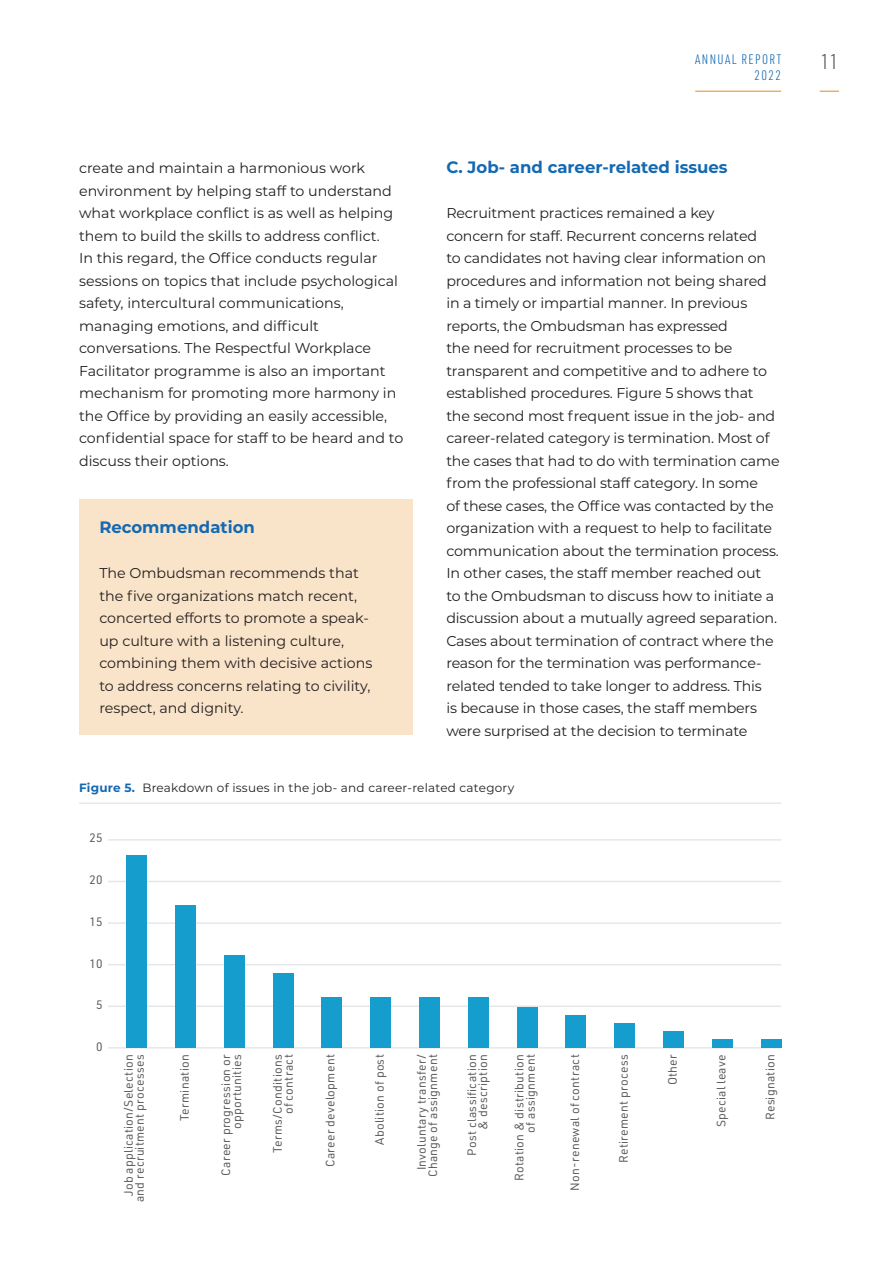
<style>
.page{position:relative;width:893px;height:1263px;background:#fff}
.page>*{position:absolute;margin:0;border:0;box-sizing:border-box;transform-origin:0 0}
.t1{font:300 21px "URWDIN Cond";color:#57585a}
.t2{font:700 16.5px "Montserrat";color:#1369b2}
.t3{font:14.25px/22.5px "Montserrat";letter-spacing:-.01em;color:#231f20}
.t4{font:300 13.5px/16.2px "URWDIN Cond";letter-spacing:.1em;color:#1369b2;text-align:right}
.t5{font:12px/11.1px "URWDIN";letter-spacing:.02em;color:#57585a;text-align:right}
.t6{font:12px "Montserrat";letter-spacing:.02em;color:#231f20}
.s1{font-weight:700;color:#1369b2}
</style>
<div class="page">
<hr style="left:695px;top:91px;width:86px;height:1px;background:#e48a24">
<svg style="left:820px;top:91px;width:19px;height:1px"></svg>
<div style="left:79px;top:500px;width:334px;height:235px;background:#f9e3c9"></div>
<hr style="left:79px;top:802px;width:702px;height:2px;background:#e6e7e9">
<hr style="left:108px;top:1047px;width:673px;height:1px;background:#e6e7e9">
<hr style="left:108px;top:1005px;width:673px;height:2px;background:#e6e7e9">
<hr style="left:108px;top:964px;width:673px;height:1px;background:#e6e7e9">
<hr style="left:108px;top:922px;width:673px;height:2px;background:#e6e7e9">
<hr style="left:108px;top:881px;width:673px;height:1px;background:#e6e7e9">
<hr style="left:108px;top:839px;width:673px;height:2px;background:#e6e7e9">
<div style="left:127px;top:855px;width:20px;height:193px;background:#159dce"></div>
<div style="left:176px;top:905px;width:20px;height:143px;background:#159dce"></div>
<div style="left:224px;top:955px;width:20px;height:93px;background:#159dce"></div>
<div style="left:273px;top:973px;width:20px;height:75px;background:#159dce"></div>
<div style="left:322px;top:997px;width:20px;height:51px;background:#159dce"></div>
<div style="left:371px;top:997px;width:20px;height:51px;background:#159dce"></div>
<div style="left:420px;top:997px;width:20px;height:51px;background:#159dce"></div>
<div style="left:468px;top:997px;width:20px;height:51px;background:#159dce"></div>
<div style="left:517px;top:1007px;width:20px;height:41px;background:#159dce"></div>
<div style="left:566px;top:1015px;width:20px;height:33px;background:#159dce"></div>
<div style="left:615px;top:1023px;width:20px;height:25px;background:#159dce"></div>
<div style="left:663px;top:1031px;width:21px;height:17px;background:#159dce"></div>
<div style="left:712px;top:1039px;width:20px;height:9px;background:#159dce"></div>
<div style="left:761px;top:1039px;width:20px;height:9px;background:#159dce"></div>
<p class="t3" style="left:79px;top:157px;width:326px">create and maintain a harmonious work environment by helping staff to understand what workplace conflict is as well as helping them to build the skills to address conflict.<br>In this regard, the Office conducts regular sessions on topics that include psychological safety, intercultural communications, managing emotions, and difficult conversations. The Respectful Workplace Facilitator programme is also an important mechanism for promoting more harmony in the Office by providing an easily accessible, confidential space for staff to be heard and to discuss their options.</p>
<p class="t2" style="left:99px;top:516px;width:157px">Recommendation</p>
<p class="t3" style="left:99px;top:562px;width:275px">The Ombudsman recommends that the five organizations match recent, concerted efforts to promote a speak&shy;up culture with a listening culture, combining them with decisive actions to address concerns relating to civility, respect, and dignity.</p>
<p class="t4" style="left:695px;top:50px;width:87px">ANNUAL REPORT<br>2022</p>
<h1 class="t1" style="left:820px;top:48px;width:19px">11</h1>
<p class="t2" style="left:446px;top:156px;width:283px">C. Job- and career-related issues</p>
<p class="t3" style="left:446px;top:202px;width:335px">Recruitment practices remained a key<br>concern for staff. Recurrent concerns related<br>to candidates not having clear information on procedures and information not being shared in a timely or impartial manner. In previous reports, the Ombudsman has expressed<br>the need for recruitment processes to be transparent and competitive and to adhere to established procedures. Figure 5 shows that the second most frequent issue in the job- and career-related category is termination. Most of the cases that had to do with termination came from the professional staff category. In some<br>of these cases, the Office was contacted by the organization with a request to help to facilitate communication about the termination process.<br>In other cases, the staff member reached out<br>to the Ombudsman to discuss how to initiate a discussion about a mutually agreed separation.<br>Cases about termination of contract where the reason for the termination was performance&shy;related tended to take longer to address. This<br>is because in those cases, the staff members were surprised at the decision to terminate</p>
<p class="t6" style="left:79px;top:780px;width:437px"><span class="s1">Figure 5.</span> Breakdown of issues in the job- and career-related category</p>
<p class="t5" style="left:90px;top:832px;width:15px">25</p>
<p class="t5" style="left:90px;top:874px;width:15px">20</p>
<p class="t5" style="left:90px;top:916px;width:15px">15</p>
<p class="t5" style="left:90px;top:957px;width:15px">10</p>
<p class="t5" style="left:96px;top:999px;width:8px">5</p>
<p class="t5" style="left:96px;top:1041px;width:8px">0</p>
<p class="t5" style="left:123px;top:1202px;width:149px;text-align:center;rotate:-90deg">Job application/Selection and recruitment processes</p>
<p class="t5" style="left:179px;top:1121px;width:68px;rotate:-90deg">Termination</p>
<p class="t5" style="left:220px;top:1176px;width:123px;rotate:-90deg">Career progression or opportunities</p>
<p class="t5" style="left:272px;top:1153px;width:100px;rotate:-90deg">Terms/Conditions of contract</p>
<p class="t5" style="left:324px;top:1167px;width:114px;rotate:-90deg">Career development</p>
<p class="t5" style="left:374px;top:1145px;width:92px;rotate:-90deg">Abolition of post</p>
<p class="t5" style="left:416px;top:1177px;width:124px;text-align:center;rotate:-90deg">Involuntary transfer/<br>Change of assignment</p>
<p class="t5" style="left:466px;top:1155px;width:103px;rotate:-90deg">Post classification &amp; description</p>
<p class="t5" style="left:513px;top:1181px;width:128px;rotate:-90deg">Rotation &amp; distribution of assignment</p>
<p class="t5" style="left:569px;top:1191px;width:138px;rotate:-90deg">Non-renewal of contract</p>
<p class="t5" style="left:618px;top:1163px;width:110px;rotate:-90deg">Retirement process</p>
<p class="t5" style="left:666px;top:1085px;width:32px;rotate:-90deg">Other</p>
<p class="t5" style="left:715px;top:1127px;width:74px;rotate:-90deg">Special leave</p>
<p class="t5" style="left:764px;top:1120px;width:67px;rotate:-90deg">Resignation</p>
</div>
